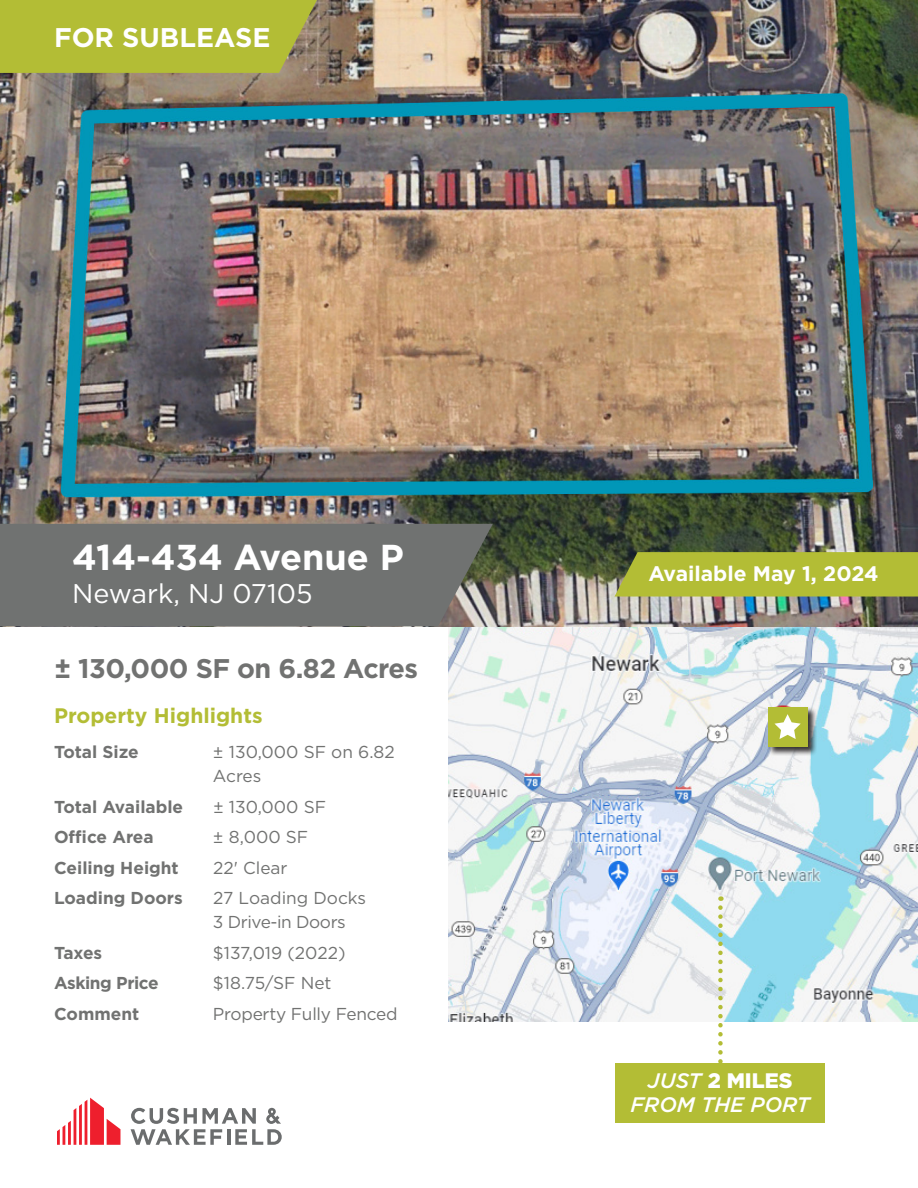
<style>
.page{position:relative;width:918px;height:1188px;background:#fff}
.page>*{position:absolute;margin:0;border:0;box-sizing:border-box;transform-origin:0 0}
.t1{font:700 36px "Gotham";color:#fff}
.t2{font:700 27px "Gotham";letter-spacing:-.02em;color:#717271}
.t3{font:27px "Gotham";color:#fff}
.t4{font:700 27px "Gotham";color:#fff}
.t5{font:italic 500 21px/24px "Gotham";color:#fff;text-align:center}
.t6{font:700 21px "Gotham";color:#b3bd35}
.t7{font:700 21px "Gotham";color:#fff}
.t8{font:17.25px/24px "Gotham";color:#717271}
.t9{font:700 17.25px "Gotham";color:#717271}
.t10{font:700 17.25px "Gotham";letter-spacing:-.025em;color:#717271}
.s1{font-weight:900;font-style:normal}
</style>
<div class="page">
<img style="left:448px;top:626px;width:470px;height:396px">
<img style="left:0;top:0;width:918px;height:626px">
<div style="left:0;top:524px;width:493px;height:102px;background:#707271"></div>
<div style="left:0;top:0;width:317px;height:73px;background:#b3bd35"></div>
<svg style="left:615px;top:552px;width:303px;height:45px;background:#aeb836"></svg>
<svg style="left:57px;top:1098px;width:63px;height:47px"></svg>
<svg style="left:131px;top:1108px;width:151px;height:37px"></svg>
<div style="left:767px;top:706px;width:50px;height:50px;background:#231f20;opacity:.9"></div>
<div style="left:768px;top:707px;width:39px;height:39px;background:#b3bd35"></div>
<svg style="left:775px;top:714px;width:26px;height:25px"></svg>
<svg style="left:718px;top:908px;width:5px;height:155px"></svg>
<div style="left:615px;top:1063px;width:210px;height:59px;background:#b3bd35"></div>
<p class="t4" style="left:54px;top:20px;width:218px">FOR SUBLEASE</p>
<p class="t1" style="left:72px;top:533px;width:333px">414-434 Avenue P</p>
<p class="t3" style="left:72px;top:576px;width:242px">Newark, NJ 07105</p>
<p class="t2" style="left:54px;top:650px;width:366px">± 130,000 SF on 6.82 Acres</p>
<p class="t6" style="left:54px;top:702px;width:210px">Property Highlights</p>
<p class="t9" style="left:54px;top:741px;width:86px">Total Size</p>
<p class="t8" style="left:213px;top:740px;width:183px">± 130,000 SF on 6.82<br>Acres</p>
<p class="t9" style="left:54px;top:795px;width:131px">Total Available</p>
<p class="t8" style="left:213px;top:794px;width:115px">± 130,000 SF</p>
<p class="t9" style="left:54px;top:826px;width:101px">Office Area</p>
<p class="t8" style="left:213px;top:825px;width:97px">± 8,000 SF</p>
<p class="t9" style="left:54px;top:856px;width:126px">Ceiling Height</p>
<p class="t8" style="left:213px;top:855px;width:76px">22' Clear</p>
<p class="t9" style="left:54px;top:887px;width:130px">Loading Doors</p>
<p class="t8" style="left:213px;top:886px;width:155px">27 Loading Docks<br>3 Drive-in Doors</p>
<p class="t9" style="left:54px;top:941px;width:50px">Taxes</p>
<p class="t8" style="left:213px;top:940px;width:134px">$137,019 (2022)</p>
<p class="t10" style="left:54px;top:971px;width:106px">Asking Price</p>
<p class="t8" style="left:213px;top:971px;width:120px">$18.75/SF Net</p>
<p class="t9" style="left:54px;top:1002px;width:87px">Comment</p>
<p class="t8" style="left:213px;top:1001px;width:186px">Property Fully Fenced</p>
<p class="t7" style="left:649px;top:560px;width:232px">Available May 1, 2024</p>
<p class="t5" style="left:630px;top:1068px;width:181px">JUST <span class="s1">2 MILES<br></span>FROM THE PORT</p>
</div>
